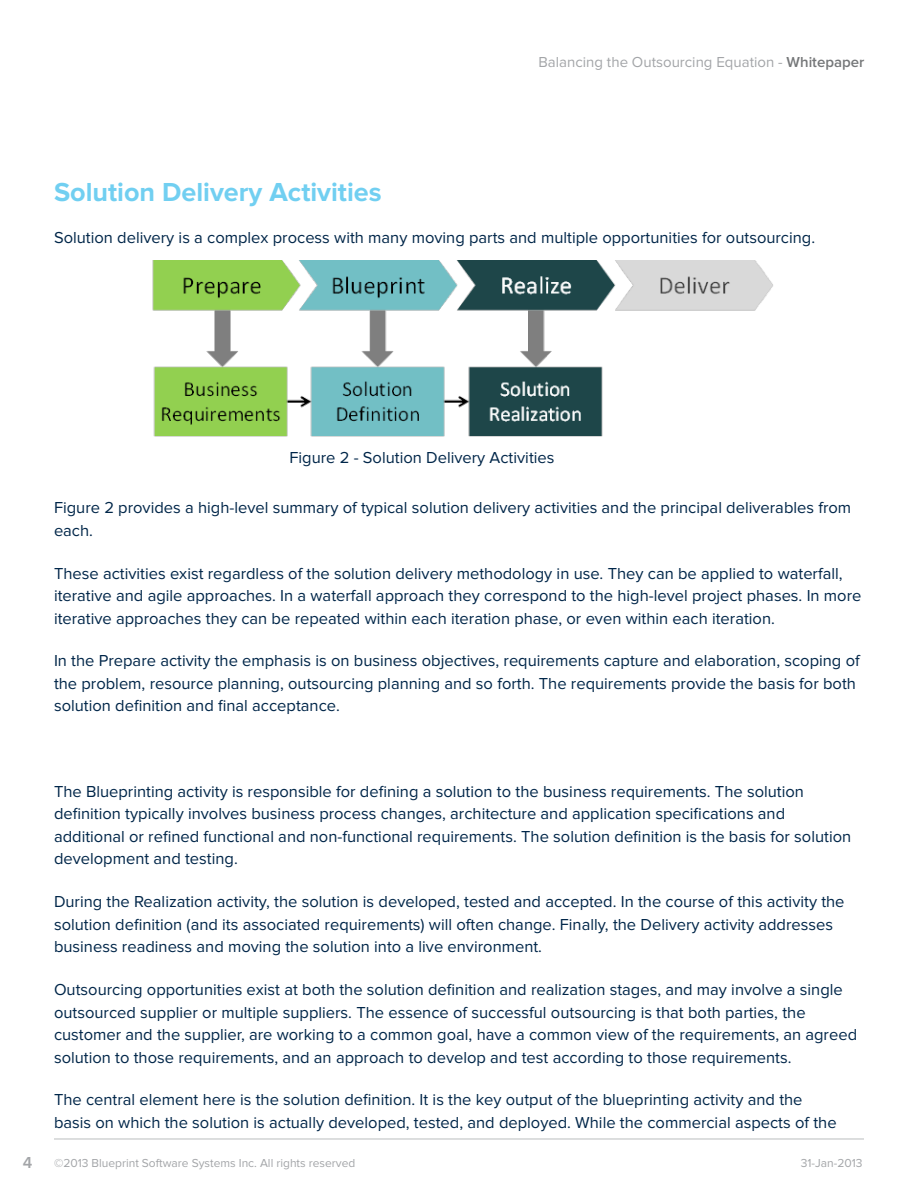
<style>
.page{position:relative;width:918px;height:1188px;background:#fff}
.page>*{position:absolute;margin:0;border:0;box-sizing:border-box;transform-origin:0 0}
.t1{font:700 27px "Proxima Nova";color:#71cff1}
.t2{font:16.5px/22.5px "Proxima Nova";color:#002649}
.t3{font:600 16.5px "Proxima Nova";color:#a3a5a8}
.t4{font:15px "Proxima Nova";color:#a3a5a8}
.t5{font:12px "Proxima Nova";color:#a3a5a8}
.s1{font-weight:600;color:#757779}
</style>
<div class="page">
<hr style="left:54px;top:1138px;width:810px;height:2px;background:#d1d3d4">
<img style="left:152px;top:260px;width:621px;height:177px">
<p class="t4" style="left:539px;top:53px;width:327px">Balancing the Outsourcing Equation - <span class="s1">Whitepaper</span></p>
<h1 class="t1" style="left:54px;top:176px;width:329px">Solution Delivery Activities</h1>
<p class="t2" style="left:54px;top:227px;width:763px">Solution delivery is a complex process with many moving parts and multiple opportunities for outsourcing.</p>
<p class="t2" style="left:289px;top:447px;width:267px">Figure 2 - Solution Delivery Activities</p>
<p class="t2" style="left:54px;top:497px;width:799px">Figure 2 provides a high-level summary of typical solution delivery activities and the principal deliverables from each.</p>
<p class="t2" style="left:54px;top:562px;width:809px">These activities exist regardless of the solution delivery methodology in use. They can be applied to waterfall, iterative and agile approaches. In a waterfall approach they correspond to the high-level project phases. In more iterative approaches they can be repeated within each iteration phase, or even within each iteration.</p>
<p class="t2" style="left:54px;top:650px;width:807px">In the Prepare activity the emphasis is on business objectives, requirements capture and elaboration, scoping of the problem, resource planning, outsourcing planning and so forth. The requirements provide the basis for both solution definition and final acceptance.</p>
<p class="t2" style="left:54px;top:780px;width:799px">The Blueprinting activity is responsible for defining a solution to the business requirements. The solution definition typically involves business process changes, architecture and application specifications and additional or refined functional and non-functional requirements. The solution definition is the basis for solution development and testing.</p>
<p class="t2" style="left:54px;top:891px;width:792px">During the Realization activity, the solution is developed, tested and accepted. In the course of this activity the solution definition (and its associated requirements) will often change. Finally, the Delivery activity addresses business readiness and moving the solution into a live environment.</p>
<p class="t2" style="left:54px;top:979px;width:805px">Outsourcing opportunities exist at both the solution definition and realization stages, and may involve a single outsourced supplier or multiple suppliers. The essence of successful outsourcing is that both parties, the customer and the supplier, are working to a common goal, have a common view of the requirements, an agreed solution to those requirements, and an approach to develop and test according to those requirements.</p>
<p class="t2" style="left:54px;top:1089px;width:784px">The central element here is the solution definition. It is the key output of the blueprinting activity and the basis on which the solution is actually developed, tested, and deployed. While the commercial aspects of the</p>
<p class="t3" style="left:23px;top:1153px;width:11px">4</p>
<p class="t5" style="left:54px;top:1157px;width:303px">©2013 Blueprint Software Systems Inc. All rights reserved</p>
<p class="t5" style="left:801px;top:1157px;width:63px">31-Jan-2013</p>
</div>
